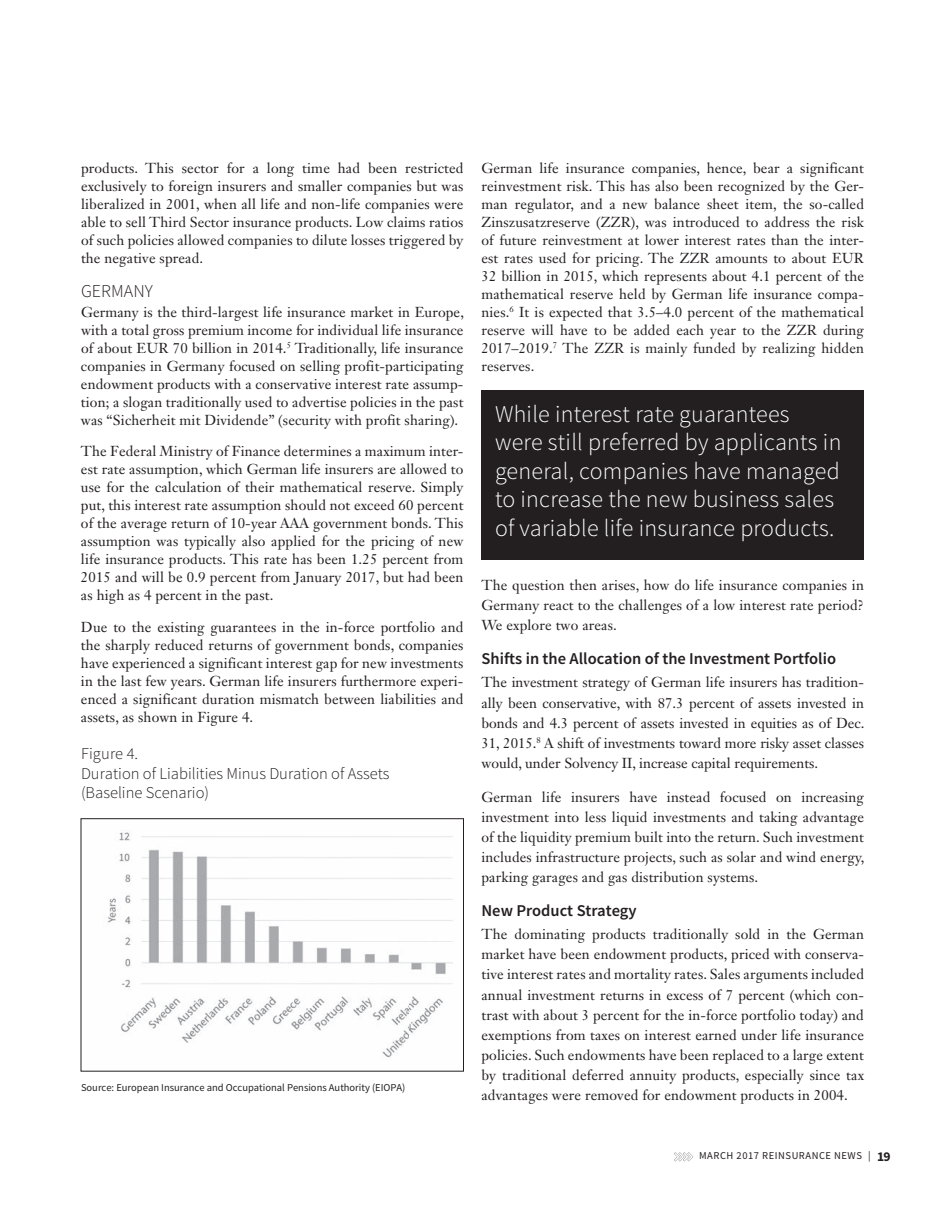
<style>
.page{position:relative;width:945px;height:1215px;background:#fff}
.page>*{position:absolute;margin:0;border:0;box-sizing:border-box;transform-origin:0 0}
.t1{font:300 24px/28.5px "Source Sans Pro";letter-spacing:.01em;color:#fff}
.t2{font:300 18px "Source Sans Pro";color:#231f20}
.t3{font:300 16.5px/19.5px "Source Sans Pro";color:#231f20}
.t4{font:600 16.5px "Source Sans Pro";color:#231f20}
.t5{font:14.25px/18px "Janson Text LT Std";letter-spacing:.01em;color:#231f20;text-align:justify}
.t6{font:10.5px "Source Sans Pro";color:#231f20}
.t7{font:10.5px "Source Sans Pro";letter-spacing:.05em;color:#231f20}
.s1{font-weight:700;font-size:13.5px}
</style>
<div class="page">
<svg style="left:674px;top:1152px;width:19px;height:9px"></svg>
<img style="left:107px;top:832px;width:346px;height:227px">
<div style="left:482px;top:390px;width:382px;height:170px;background:#231f20"></div>
<p class="t5" style="left:81px;top:159px;width:384px">products. This sector for a long time had been restricted exclusively to foreign insurers and smaller companies but was liberalized in 2001, when all life and non-life companies were able to sell Third Sector insurance products. Low claims ratios of such policies allowed companies to dilute losses triggered by the negative spread.</p>
<p class="t2" style="left:81px;top:280px;width:73px">GERMANY</p>
<p class="t5" style="left:81px;top:303px;width:385px">Germany is the third-largest life insurance market in Europe, with a total gross premium income for individual life insurance of about EUR 70 billion in 2014.<sup>5</sup> Traditionally, life insurance companies in Germany focused on selling profit-participating endowment products with a conservative interest rate assump&shy;tion; a slogan traditionally used to advertise policies in the past was “Sicherheit mit Dividende” (security with profit sharing).</p>
<p class="t5" style="left:81px;top:442px;width:384px">The Federal Ministry of Finance determines a maximum inter&shy;est rate assumption, which German life insurers are allowed to use for the calculation of their mathematical reserve. Simply put, this interest rate assumption should not exceed 60 percent of the average return of 10-year AAA government bonds. This assumption was typically also applied for the pricing of new life insurance products. This rate has been 1.25 percent from 2015 and will be 0.9 percent from January 2017, but had been as high as 4 percent in the past.</p>
<p class="t5" style="left:81px;top:618px;width:384px">Due to the existing guarantees in the in-force portfolio and the sharply reduced returns of government bonds, companies have experienced a significant interest gap for new investments in the last few years. German life insurers furthermore experi&shy;enced a significant duration mismatch between liabilities and assets, as shown in Figure 4.</p>
<p class="t3" style="left:81px;top:744px;width:310px">Figure 4.<br>Duration of Liabilities Minus Duration of Assets (Baseline Scenario)</p>
<p class="t6" style="left:81px;top:1081px;width:326px">Source: European Insurance and Occupational Pensions Authority (EIOPA)</p>
<p class="t5" style="left:481px;top:159px;width:384px">German life insurance companies, hence, bear a significant reinvestment risk. This has also been recognized by the Ger&shy;man regulator, and a new balance sheet item, the so-called Zinszusatzreserve (ZZR), was introduced to address the risk of future reinvestment at lower interest rates than the inter&shy;est rates used for pricing. The ZZR amounts to about EUR 32 billion in 2015, which represents about 4.1 percent of the mathematical reserve held by German life insurance compa&shy;nies.<sup>6</sup> It is expected that 3.5–4.0 percent of the mathematical reserve will have to be added each year to the ZZR during 2017–2019.<sup>7</sup> The ZZR is mainly funded by realizing hidden reserves.</p>
<h1 class="t1" style="left:495px;top:400px;width:348px">While interest rate guarantees were still preferred by applicants in general, companies have managed to increase the new business sales of variable life insurance products.</h1>
<p class="t5" style="left:482px;top:575px;width:384px;line-height:20.1px">The question then arises, how do life insurance companies in Germany react to the challenges of a low interest rate period?<br>We explore two areas.</p>
<p class="t4" style="left:482px;top:648px;width:356px">Shifts in the Allocation of the Investment Portfolio</p>
<p class="t5" style="left:481px;top:672px;width:385px;line-height:20.1px">The investment strategy of German life insurers has tradition&shy;ally been conservative, with 87.3 percent of assets invested in bonds and 4.3 percent of assets invested in equities as of Dec.<br>31, 2015.<sup>8</sup> A shift of investments toward more risky asset classes would, under Solvency II, increase capital requirements.</p>
<p class="t5" style="left:481px;top:787px;width:385px;line-height:20.1px">German life insurers have instead focused on increasing investment into less liquid investments and taking advantage of the liquidity premium built into the return. Such investment includes infrastructure projects, such as solar and wind energy, parking garages and gas distribution systems.</p>
<p class="t4" style="left:482px;top:900px;width:157px">New Product Strategy</p>
<p class="t5" style="left:482px;top:924px;width:384px;line-height:20.1px">The dominating products traditionally sold in the German market have been endowment products, priced with conserva&shy;tive interest rates and mortality rates. Sales arguments included annual investment returns in excess of 7 percent (which con&shy;trast with about 3 percent for the in-force portfolio today) and exemptions from taxes on interest earned under life insurance policies. Such endowments have been replaced to a large extent by traditional deferred annuity products, especially since tax advantages were removed for endowment products in 2004.</p>
<p class="t7" style="left:699px;top:1149px;width:193px">MARCH 2017 REINSURANCE NEWS | <span class="s1">19</span></p>
</div>
